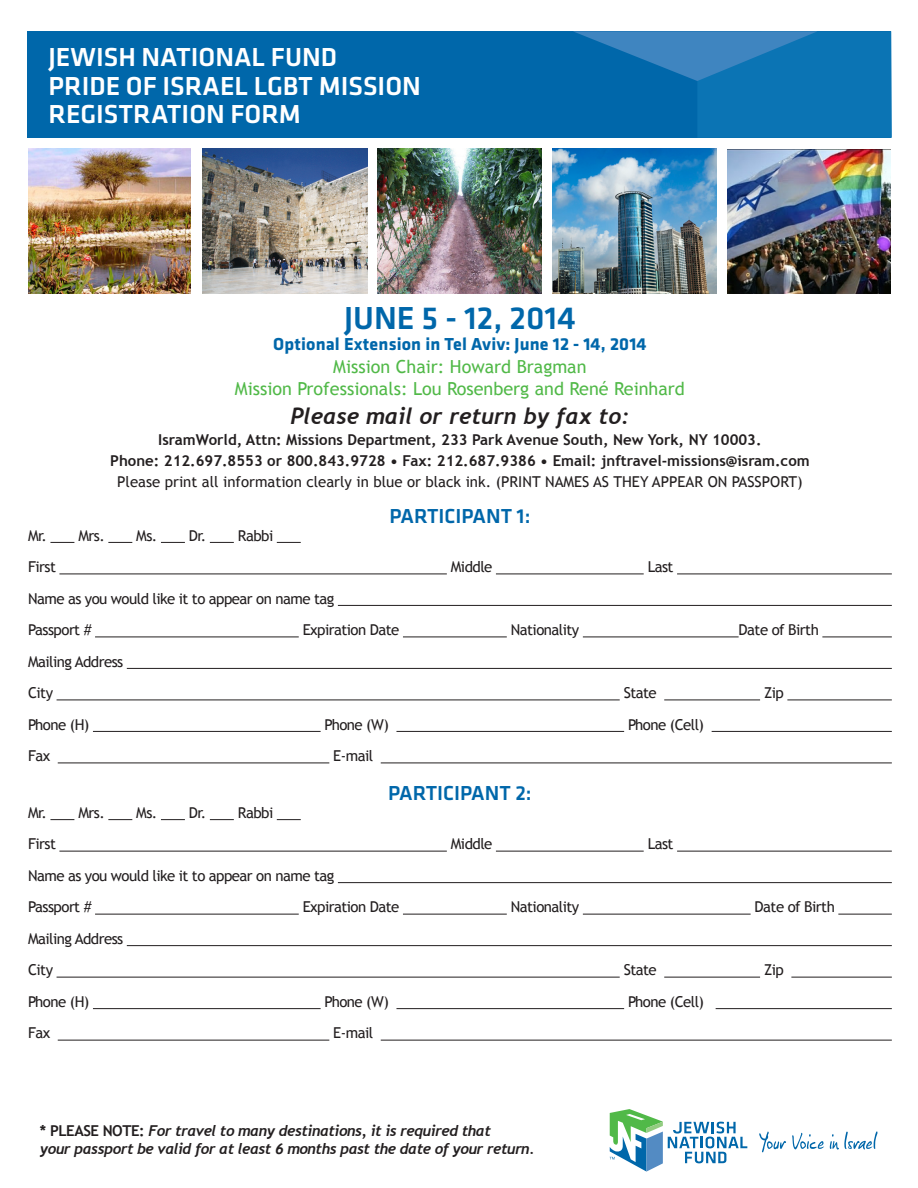
<style>
.page{position:relative;width:918px;height:1188px;background:#fff}
.page>*{position:absolute;margin:0;border:0;box-sizing:border-box;transform-origin:0 0}
.t1{font:500 33px "Klavika";color:#0067aa}
.t2{font:500 27px "Klavika";color:#fff}
.t3{font:italic 700 22.5px "Trebuchet";color:#231f20}
.t4{font:500 21px "Klavika";color:#0067aa}
.t5{font:18px "Trebuchet MS";color:#51b948}
.t6{font:700 18px "Klavika";letter-spacing:.01em;color:#0067aa}
.t7{font:15px "Trebuchet MS";letter-spacing:-.035em;color:#231f20}
.t8{font:700 15px "Trebuchet MS";color:#231f20}
.t9{font:italic 700 15px "Trebuchet";letter-spacing:-.03em;color:#231f20}
.t10{font:15px "Trebuchet MS";color:#231f20}
.s1{font-family:"Trebuchet MS";font-style:normal}
</style>
<div class="page">
<svg style="left:50px;top:542px;width:24px;height:1px"></svg>
<svg style="left:108px;top:542px;width:24px;height:1px"></svg>
<svg style="left:161px;top:542px;width:24px;height:1px"></svg>
<svg style="left:210px;top:542px;width:24px;height:1px"></svg>
<svg style="left:277px;top:542px;width:24px;height:1px"></svg>
<hr style="left:59px;top:573px;width:388px;height:1px;background:#231f20">
<hr style="left:496px;top:573px;width:148px;height:1px;background:#231f20">
<hr style="left:677px;top:573px;width:215px;height:1px;background:#231f20">
<hr style="left:338px;top:605px;width:554px;height:1px;background:#231f20">
<hr style="left:95px;top:636px;width:204px;height:1px;background:#231f20">
<hr style="left:403px;top:636px;width:104px;height:1px;background:#231f20">
<hr style="left:583px;top:636px;width:156px;height:1px;background:#231f20">
<hr style="left:822px;top:636px;width:70px;height:1px;background:#231f20">
<hr style="left:127px;top:668px;width:765px;height:1px;background:#231f20">
<hr style="left:57px;top:699px;width:563px;height:1px;background:#231f20">
<hr style="left:664px;top:699px;width:96px;height:1px;background:#231f20">
<hr style="left:787px;top:699px;width:105px;height:1px;background:#231f20">
<hr style="left:93px;top:731px;width:228px;height:1px;background:#231f20">
<hr style="left:396px;top:731px;width:228px;height:1px;background:#231f20">
<hr style="left:712px;top:731px;width:180px;height:1px;background:#231f20">
<hr style="left:58px;top:762px;width:271px;height:1px;background:#231f20">
<hr style="left:381px;top:762px;width:511px;height:1px;background:#231f20">
<svg style="left:50px;top:819px;width:24px;height:1px"></svg>
<svg style="left:108px;top:819px;width:24px;height:1px"></svg>
<svg style="left:161px;top:819px;width:24px;height:1px"></svg>
<svg style="left:210px;top:819px;width:24px;height:1px"></svg>
<svg style="left:277px;top:819px;width:24px;height:1px"></svg>
<hr style="left:59px;top:851px;width:388px;height:1px;background:#231f20">
<hr style="left:496px;top:851px;width:148px;height:1px;background:#231f20">
<hr style="left:677px;top:851px;width:215px;height:1px;background:#231f20">
<hr style="left:338px;top:882px;width:554px;height:1px;background:#231f20">
<hr style="left:95px;top:914px;width:204px;height:1px;background:#231f20">
<hr style="left:403px;top:914px;width:104px;height:1px;background:#231f20">
<hr style="left:583px;top:914px;width:168px;height:1px;background:#231f20">
<hr style="left:838px;top:914px;width:54px;height:1px;background:#231f20">
<hr style="left:127px;top:945px;width:765px;height:1px;background:#231f20">
<hr style="left:57px;top:977px;width:563px;height:1px;background:#231f20">
<hr style="left:664px;top:977px;width:96px;height:1px;background:#231f20">
<hr style="left:791px;top:977px;width:101px;height:1px;background:#231f20">
<hr style="left:93px;top:1008px;width:228px;height:1px;background:#231f20">
<hr style="left:396px;top:1008px;width:228px;height:1px;background:#231f20">
<hr style="left:716px;top:1008px;width:176px;height:1px;background:#231f20">
<hr style="left:58px;top:1040px;width:271px;height:1px;background:#231f20">
<hr style="left:381px;top:1040px;width:511px;height:1px;background:#231f20">
<div style="left:27px;top:31px;width:863px;height:107px;background:#0067aa"></div>
<svg style="left:573px;top:31px;width:319px;height:107px"></svg>
<img style="left:202px;top:148px;width:165px;height:146px">
<img style="left:377px;top:149px;width:165px;height:145px">
<img style="left:552px;top:148px;width:165px;height:146px">
<svg style="left:792px;top:1133px;width:32px;height:16px"></svg>
<svg style="left:759px;top:1131px;width:27px;height:21px"></svg>
<svg style="left:830px;top:1132px;width:48px;height:18px"></svg>
<svg style="left:610px;top:1109px;width:137px;height:63px"></svg>
<img style="left:28px;top:148px;width:163px;height:146px">
<img style="left:728px;top:149px;width:162px;height:145px">
<p class="t2" style="left:49px;top:43px;width:290px">JEWISH NATIONAL FUND</p>
<p class="t2" style="left:49px;top:71px;width:374px">PRIDE OF ISRAEL LGBT MISSION</p>
<p class="t2" style="left:49px;top:100px;width:254px">REGISTRATION FORM</p>
<p class="t1" style="left:344px;top:300px;width:233px">JUNE 5 - 12, 2014</p>
<p class="t6" style="left:273px;top:335px;width:375px">Optional Extension in Tel Aviv: June 12 - 14, 2014</p>
<p class="t5" style="left:333px;top:356px;width:255px">Mission Chair: Howard Bragman</p>
<p class="t5" style="left:235px;top:378px;width:451px">Mission Professionals: Lou Rosenberg and René Reinhard</p>
<p class="t3" style="left:290px;top:402px;width:340px">Please mail or return by fax to:</p>
<p class="t8" style="left:158px;top:430px;width:605px">IsramWorld, Attn: Missions Department, 233 Park Avenue South, New York, NY 10003.</p>
<p class="t8" style="left:110px;top:451px;width:701px">Phone: 212.697.8553 or 800.843.9728 • Fax: 212.687.9386 • Email: jnftravel-missions@isram.com</p>
<p class="t10" style="left:117px;top:473px;width:687px">Please print all information clearly in blue or black ink. (PRINT NAMES AS THEY APPEAR ON PASSPORT)</p>
<p class="t4" style="left:389px;top:504px;width:142px">PARTICIPANT 1:</p>
<p class="t7" style="left:28px;top:526px;width:78px">Mr. Mrs.</p>
<p class="t7" style="left:136px;top:526px;width:72px">Ms. Dr.</p>
<p class="t7" style="left:238px;top:526px;width:37px">Rabbi</p>
<p class="t7" style="left:28px;top:558px;width:29px">First</p>
<p class="t7" style="left:451px;top:558px;width:43px">Middle</p>
<p class="t7" style="left:648px;top:558px;width:27px">Last</p>
<p class="t7" style="left:28px;top:589px;width:308px">Name as you would like it to appear on name tag</p>
<p class="t7" style="left:28px;top:621px;width:65px">Passport #</p>
<p class="t7" style="left:303px;top:621px;width:98px">Expiration Date</p>
<p class="t7" style="left:511px;top:621px;width:70px">Nationality</p>
<p class="t7" style="left:739px;top:621px;width:82px">Date of Birth</p>
<p class="t7" style="left:28px;top:652px;width:97px">Mailing Address</p>
<p class="t7" style="left:28px;top:684px;width:27px">City</p>
<p class="t7" style="left:624px;top:684px;width:35px">State</p>
<p class="t7" style="left:764px;top:684px;width:21px">Zip</p>
<p class="t7" style="left:28px;top:715px;width:63px">Phone (H)</p>
<p class="t7" style="left:325px;top:715px;width:66px">Phone (W)</p>
<p class="t7" style="left:628px;top:715px;width:78px">Phone (Cell)</p>
<p class="t7" style="left:28px;top:747px;width:24px">Fax</p>
<p class="t7" style="left:333px;top:747px;width:41px">E-mail</p>
<p class="t4" style="left:388px;top:781px;width:145px">PARTICIPANT 2:</p>
<p class="t7" style="left:28px;top:804px;width:78px">Mr. Mrs.</p>
<p class="t7" style="left:136px;top:804px;width:72px">Ms. Dr.</p>
<p class="t7" style="left:238px;top:804px;width:37px">Rabbi</p>
<p class="t7" style="left:28px;top:835px;width:29px">First</p>
<p class="t7" style="left:451px;top:835px;width:43px">Middle</p>
<p class="t7" style="left:648px;top:835px;width:27px">Last</p>
<p class="t7" style="left:28px;top:867px;width:308px">Name as you would like it to appear on name tag</p>
<p class="t7" style="left:28px;top:898px;width:65px">Passport #</p>
<p class="t7" style="left:303px;top:898px;width:98px">Expiration Date</p>
<p class="t7" style="left:511px;top:898px;width:70px">Nationality</p>
<p class="t7" style="left:755px;top:898px;width:82px">Date of Birth</p>
<p class="t7" style="left:28px;top:930px;width:97px">Mailing Address</p>
<p class="t7" style="left:28px;top:961px;width:27px">City</p>
<p class="t7" style="left:624px;top:961px;width:35px">State</p>
<p class="t7" style="left:764px;top:961px;width:21px">Zip</p>
<p class="t7" style="left:28px;top:993px;width:63px">Phone (H)</p>
<p class="t7" style="left:325px;top:993px;width:66px">Phone (W)</p>
<p class="t7" style="left:628px;top:993px;width:78px">Phone (Cell)</p>
<p class="t7" style="left:28px;top:1024px;width:24px">Fax</p>
<p class="t7" style="left:333px;top:1024px;width:41px">E-mail</p>
<p class="t9" style="left:40px;top:1122px;width:453px"><span class="s1">* PLEASE NOTE:</span> For travel to many destinations, it is required that</p>
<p class="t9" style="left:40px;top:1140px;width:496px">your passport be valid for at least 6 months past the date of your return.</p>
</div>
